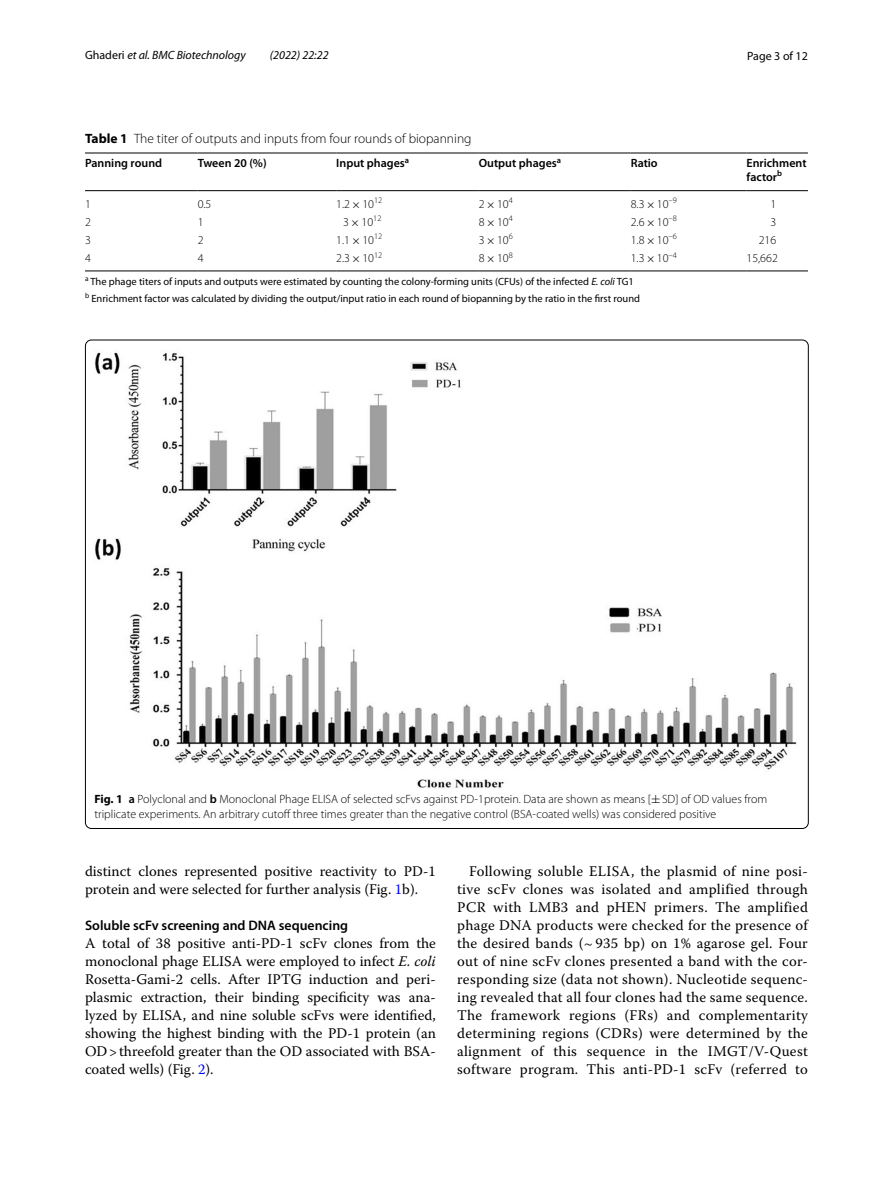
<style>
.page{position:relative;width:893px;height:1187px;background:#fff}
.page>*{position:absolute;margin:0;border:0;box-sizing:border-box;transform-origin:0 0}
.t1{font:14.7px/18px "Warnock Pro";color:#000;text-align:justify}
.t2{font:600 13.8px "Myriad Pro";color:#000}
.t3{font:300 13.5px "Myriad Pro";color:#000}
.t4{font:300 12px/15px "Myriad Pro";color:#000}
.t5{font:600 12px/13.5px "Myriad Pro";color:#000}
.t6{font:italic 12px "Myriad Pro";color:#000}
.t7{font:12px "Myriad Pro";color:#000}
.t8{font:10.5px/17px "Myriad Pro";color:#000}
.s1{font-style:normal}
.s2{font-weight:700}
.s3{font-family:"MTSY";font-weight:400}
.s4{font-style:italic}
.s5{font-weight:600}
.s6{color:#00f}
</style>
<div class="page">
<hr style="left:85px;top:153px;width:113px;height:1px;background:#000">
<hr style="left:85px;top:190px;width:113px;height:1px;background:#000">
<hr style="left:198px;top:153px;width:138px;height:1px;background:#000">
<hr style="left:198px;top:190px;width:138px;height:1px;background:#000">
<hr style="left:336px;top:153px;width:143px;height:1px;background:#000">
<hr style="left:336px;top:190px;width:143px;height:1px;background:#000">
<hr style="left:479px;top:153px;width:152px;height:1px;background:#000">
<hr style="left:479px;top:190px;width:152px;height:1px;background:#000">
<hr style="left:631px;top:153px;width:115px;height:1px;background:#000">
<hr style="left:631px;top:190px;width:115px;height:1px;background:#000">
<hr style="left:746px;top:153px;width:62px;height:1px;background:#000">
<hr style="left:746px;top:190px;width:62px;height:1px;background:#000">
<hr style="left:85px;top:271px;width:113px;height:1px;background:#000">
<hr style="left:198px;top:271px;width:138px;height:1px;background:#000">
<hr style="left:336px;top:271px;width:143px;height:1px;background:#000">
<hr style="left:479px;top:271px;width:152px;height:1px;background:#000">
<hr style="left:631px;top:271px;width:115px;height:1px;background:#000">
<hr style="left:746px;top:271px;width:62px;height:1px;background:#000">
<img style="left:94px;top:352px;width:703px;height:436px">
<p class="t6" style="left:85px;top:48px;width:162px"><span class="s1">Ghaderi</span> et al. BMC Biotechnology</p>
<p class="t6" style="left:270px;top:48px;width:60px">(2022) 22:22</p>
<p class="t7" style="left:747px;top:48px;width:62px">Page 3 of 12</p>
<p class="t3" style="left:85px;top:131px;width:388px"><span class="s2">Table 1</span> The titer of outputs and inputs from four rounds of biopanning</p>
<p class="t5" style="left:85px;top:156px;width:79px">Panning round</p>
<p class="t5" style="left:198px;top:156px;width:70px">Tween 20 (%)</p>
<p class="t5" style="left:336px;top:156px;width:74px">Input phages<sup>a</sup></p>
<p class="t5" style="left:479px;top:156px;width:84px">Output phages<sup>a</sup></p>
<p class="t5" style="left:631px;top:156px;width:29px">Ratio</p>
<p class="t5" style="left:746px;top:156px;width:62px">Enrichment factor<sup>b</sup></p>
<p class="t4" style="left:85px;top:196px;width:7px">1</p>
<p class="t4" style="left:198px;top:196px;width:15px">0.5</p>
<p class="t4" style="left:336px;top:196px;width:48px">1.2<span class="s3">×</span> -10<sup>12</sup></p>
<p class="t4" style="left:479px;top:196px;width:36px">2<span class="s3">×</span> -10<sup>4</sup></p>
<p class="t4" style="left:631px;top:196px;width:48px">8.3<span class="s3">×</span> -10<sup>–9</sup></p>
<p class="t4" style="left:770px;top:196px;width:7px">1</p>
<p class="t4" style="left:85px;top:215px;width:7px">2</p>
<p class="t4" style="left:198px;top:215px;width:7px">1</p>
<p class="t4" style="left:343px;top:215px;width:40px">3<span class="s3">×</span> -10<sup>12</sup></p>
<p class="t4" style="left:479px;top:215px;width:36px">8<span class="s3">×</span> -10<sup>4</sup></p>
<p class="t4" style="left:631px;top:215px;width:48px">2.6<span class="s3">×</span> -10<sup>–8</sup></p>
<p class="t4" style="left:770px;top:215px;width:7px">3</p>
<p class="t4" style="left:85px;top:233px;width:7px">3</p>
<p class="t4" style="left:198px;top:233px;width:7px">2</p>
<p class="t4" style="left:336px;top:233px;width:48px">1.1<span class="s3">×</span> -10<sup>12</sup></p>
<p class="t4" style="left:479px;top:233px;width:36px">3<span class="s3">×</span> -10<sup>6</sup></p>
<p class="t4" style="left:631px;top:233px;width:48px">1.8<span class="s3">×</span> -10<sup>–6</sup></p>
<p class="t4" style="left:759px;top:233px;width:19px">216</p>
<p class="t4" style="left:85px;top:251px;width:7px">4</p>
<p class="t4" style="left:198px;top:251px;width:7px">4</p>
<p class="t4" style="left:336px;top:251px;width:48px">2.3<span class="s3">×</span> -10<sup>12</sup></p>
<p class="t4" style="left:479px;top:251px;width:36px">8<span class="s3">×</span> -10<sup>8</sup></p>
<p class="t4" style="left:631px;top:251px;width:48px">1.3<span class="s3">×</span> -10<sup>–4</sup></p>
<p class="t4" style="left:746px;top:251px;width:33px">15,662</p>
<p class="t8" style="left:85px;top:273px;width:556px"><sup>a</sup> The phage titers of inputs and outputs were estimated by counting the colony-forming units (CFUs) of the infected <span class="s4">E. coli</span> TG1 <sup>b</sup> Enrichment factor was calculated by dividing the output/input ratio in each round of biopanning by the ratio in the first round</p>
<p class="t4" style="left:94px;top:792px;width:674px"><span class="s2">Fig. 1</span> <span class="s5">a</span> Polyclonal and <span class="s5">b</span> Monoclonal Phage ELISA of selected scFvs against PD-1protein. Data are shown as means [<span class="s3">±</span>SD] of OD values from triplicate experiments. An arbitrary cutoff three times greater than the negative control (BSA-coated wells) was considered positive</p>
<p class="t1" style="left:85px;top:861px;width:352px">distinct clones represented positive reactivity to PD-1 protein and were selected for further analysis (Fig. <span class="s6">1</span>b).</p>
<p class="t2" style="left:85px;top:916px;width:265px">Soluble scFv screening and DNA sequencing</p>
<p class="t1" style="left:85px;top:933px;width:352px">A total of 38 positive anti-PD-1 scFv clones from the monoclonal phage ELISA were employed to infect <span class="s4">E. coli </span>Rosetta-Gami-2 cells. After IPTG induction and peri&shy;plasmic extraction, their binding specificity was ana&shy;lyzed by ELISA, and nine soluble scFvs were identified, showing the highest binding with the PD-1 protein (an OD&gt;threefold greater than the OD associated with BSA&shy;coated wells) (Fig. <span class="s6">2</span>).</p>
<p class="t1" style="left:457px;top:861px;width:352px;text-indent:12px">Following soluble ELISA, the plasmid of nine posi&shy;tive scFv clones was isolated and amplified through PCR with LMB3 and pHEN primers. The amplified phage DNA products were checked for the presence of the desired bands (~ 935 bp) on 1% agarose gel. Four out of nine scFv clones presented a band with the cor&shy;responding size (data not shown). Nucleotide sequenc&shy;ing revealed that all four clones had the same sequence.<br>The framework regions (FRs) and complementarity determining regions (CDRs) were determined by the alignment of this sequence in the IMGT/V-Quest software program. This anti-PD-1 scFv (referred to</p>
</div>
